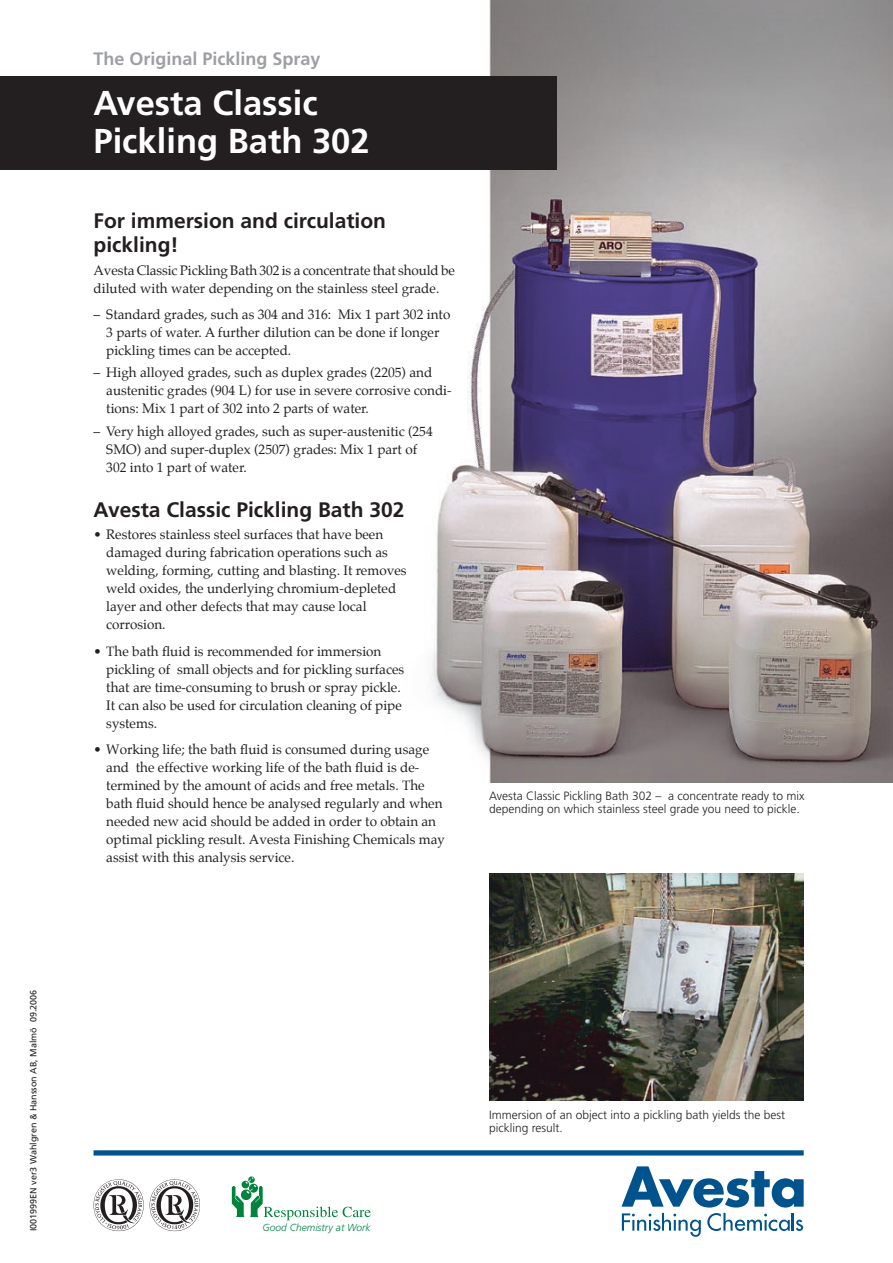
<style>
.page{position:relative;width:893px;height:1263px;background:#fff}
.page>*{position:absolute;margin:0;border:0;box-sizing:border-box;transform-origin:0 0}
.t1{font:700 34.5px "Frutiger";color:#fff}
.t2{font:700 21px/24px "Frutiger";color:#231f20}
.t3{font:700 18px "Frutiger";color:#9d9fa2}
.t4{font:13.5px/18px "Palatino";color:#231f20}
.t5{font:300 12px/13.5px "Frutiger";color:#231f20}
.t6{font:italic 300 10.2px "Frutiger";color:#008449}
.t7{font:9px "Frutiger";color:#231f20}
</style>
<div class="page">
<div style="left:94px;top:1150px;width:710px;height:5px;background:#00538d"></div>
<svg style="left:621px;top:1166px;width:183px;height:41px"></svg>
<svg style="left:622px;top:1213px;width:79px;height:24px"></svg>
<svg style="left:707px;top:1213px;width:96px;height:18px"></svg>
<svg style="left:94px;top:1179px;width:50px;height:52px"></svg>
<svg style="left:150px;top:1179px;width:50px;height:52px"></svg>
<svg style="left:232px;top:1176px;width:139px;height:44px"></svg>
<img style="left:381px;top:0;width:512px;height:782px">
<div style="left:0;top:77px;width:557px;height:93px;background:#231f20"></div>
<img style="left:489px;top:873px;width:315px;height:228px">
<p class="t7" style="left:28px;top:1231px;width:243px;rotate:-90deg">I001999EN ver3 Wahlgren &amp; Hansson AB, Malmö 09.2006</p>
<h3 class="t3" style="left:94px;top:48px;width:229px">The Original Pickling Spray</h3>
<h1 class="t1" style="left:94px;top:83px;width:226px">Avesta Classic</h1>
<h1 class="t1" style="left:94px;top:121px;width:278px">Pickling Bath 302</h1>
<h2 class="t2" style="left:94px;top:209px;width:294px">For immersion and circulation pickling!</h2>
<p class="t4" style="left:94px;top:262px;width:363px">Avesta Classic Pickling Bath 302 is a concentrate that should be diluted with water depending on the stainless steel grade.</p>
<p class="t4" style="left:106px;top:307px;width:346px;text-indent:-13px">– Standard grades, such as 304 and 316: Mix 1 part 302 into<br>3 parts of water. A further dilution can be done if longer pickling times can be accepted.</p>
<p class="t4" style="left:106px;top:365px;width:347px;text-indent:-13px">– High alloyed grades, such as duplex grades (2205) and austenitic grades (904 L) for use in severe corrosive condi&shy;tions: Mix 1 part of 302 into 2 parts of water.</p>
<p class="t4" style="left:106px;top:423px;width:328px;text-indent:-13px">– Very high alloyed grades, such as super-austenitic (254<br>SMO) and super-duplex (2507) grades: Mix 1 part of<br>302 into 1 part of water.</p>
<h2 class="t2" style="left:94px;top:498px;width:312px">Avesta Classic Pickling Bath 302</h2>
<p class="t4" style="left:106px;top:527px;width:302px;text-indent:-13px">• Restores stainless steel surfaces that have been damaged during fabrication operations such as welding, forming, cutting and blasting. It removes weld oxides, the underlying chromium-depleted layer and other defects that may cause local corrosion.</p>
<p class="t4" style="left:106px;top:643px;width:299px;text-indent:-13px">• The bath fluid is recommended for immersion pickling of small objects and for pickling surfaces that are time-consuming to brush or spray pickle.<br>It can also be used for circulation cleaning of pipe systems.</p>
<p class="t4" style="left:106px;top:742px;width:340px;text-indent:-13px">• Working life; the bath fluid is consumed during usage and the effective working life of the bath fluid is de&shy;termined by the amount of acids and free metals. The bath fluid should hence be analysed regularly and when needed new acid should be added in order to obtain an optimal pickling result. Avesta Finishing Chemicals may assist with this analysis service.</p>
<p class="t5" style="left:489px;top:789px;width:317px">Avesta Classic Pickling Bath 302 – a concentrate ready to mix depending on which stainless steel grade you need to pickle.</p>
<p class="t6" style="left:263px;top:1221px;width:110px">Good Chemistry at Work</p>
<p class="t5" style="left:489px;top:1108px;width:298px">Immersion of an object into a pickling bath yields the best pickling result.</p>
</div>
